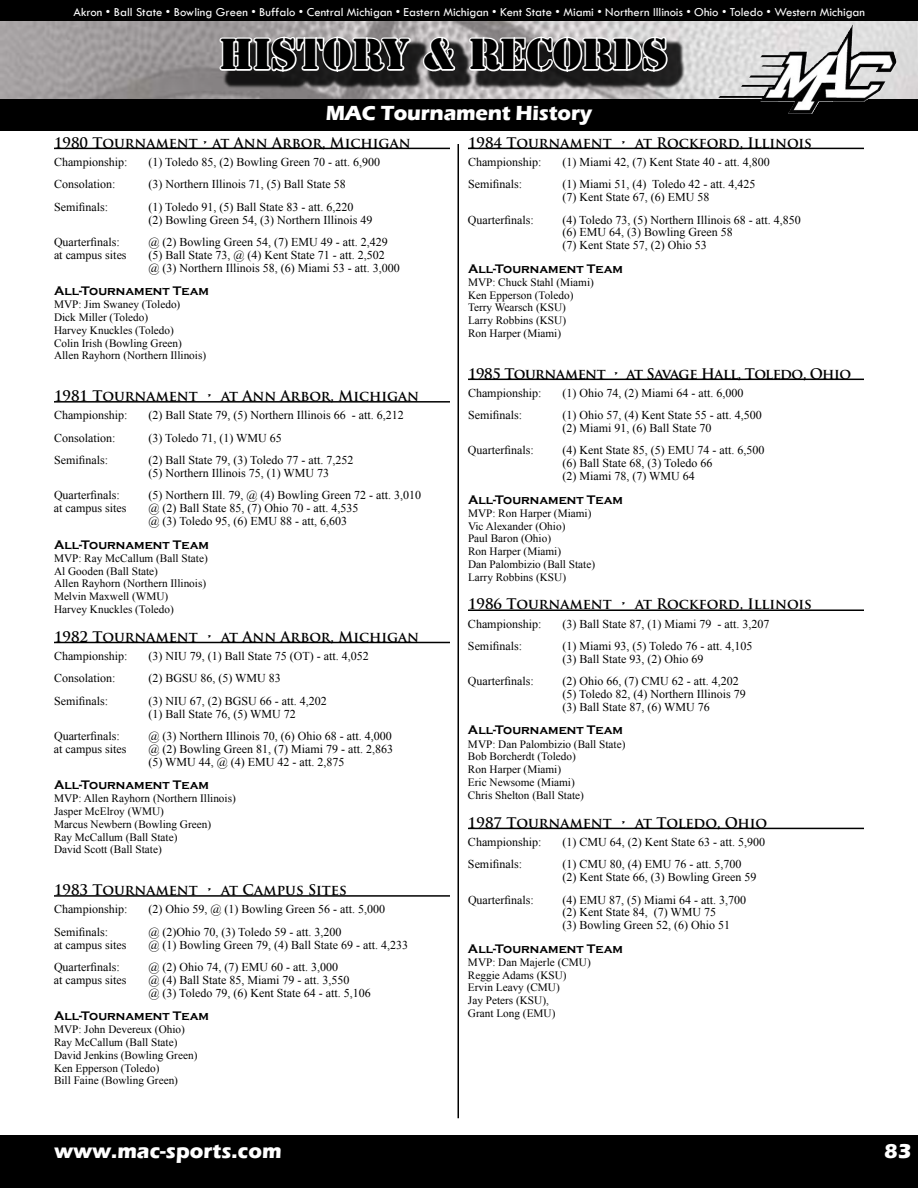
<style>
.page{position:relative;width:918px;height:1188px;background:#fff}
.page>*{position:absolute;margin:0;border:0;box-sizing:border-box;transform-origin:0 0}
.t1{font:40.5px "Stencil Std";color:#000}
.t2{font:700 21px "Eras ITC";letter-spacing:-.01em;color:#fff}
.t3{font:700 14.25px "Trajan Pro";color:#000}
.t4{font:700 14.25px "Trajan Pro";letter-spacing:-.03em;color:#000}
.t5{font:700 12.75px "Copperplate Gothic";color:#000}
.t6{font:12.6px "Tw Cen";color:#fff}
.t7{font:12px/12.8px "Times New Roman";color:#000}
.t8{font:11.25px/12.8px "Times New Roman";color:#000}
</style>
<div class="page">
<img style="left:0;top:21px;width:918px;height:78px">
<div style="left:0;top:99px;width:918px;height:31px;background:#000"></div>
<img style="left:718px;top:25px;width:179px;height:89px">
<div style="left:0;top:0;width:918px;height:21px;background:#000"></div>
<div style="left:0;top:1136px;width:918px;height:52px;background:#000"></div>
<div style="left:222px;top:40px;width:464px;height:49px;background:#000;opacity:.85"></div>
<svg style="left:218px;top:35px;width:195px;height:39px"></svg>
<svg style="left:421px;top:35px;width:36px;height:38px"></svg>
<svg style="left:467px;top:35px;width:202px;height:39px"></svg>
<hr style="left:54px;top:148px;width:396px;height:1px;background:#000">
<hr style="left:54px;top:401px;width:396px;height:2px;background:#000">
<hr style="left:54px;top:642px;width:396px;height:1px;background:#000">
<hr style="left:54px;top:895px;width:396px;height:2px;background:#000">
<hr style="left:468px;top:148px;width:396px;height:1px;background:#000">
<hr style="left:468px;top:379px;width:396px;height:1px;background:#000">
<hr style="left:468px;top:609px;width:396px;height:2px;background:#000">
<hr style="left:468px;top:828px;width:396px;height:1px;background:#000">
<hr style="left:458px;top:144px;width:1px;height:974px;background:#000">
<p class="t6" style="left:74px;top:5px;width:793px">Akron • Ball State • Bowling Green • Buffalo • Central Michigan • Eastern Michigan • Kent State • Miami • Northern Illinois • Ohio • Toledo • Western Michigan</p>
<h1 class="t1" style="left:219px;top:28px;width:450px">HISTORY &amp; RECORDS</h1>
<h2 class="t2" style="left:326px;top:101px;width:268px">MAC Tournament History</h2>
<p class="t3" style="left:54px;top:134px;width:358px">1980 Tournament • at Ann Arbor, Michigan</p>
<p class="t7" style="left:54px;top:155px;width:75px">Championship:</p>
<p class="t7" style="left:148px;top:155px;width:233px">(1) Toledo 85, (2) Bowling Green 70 - att. 6,900</p>
<p class="t7" style="left:54px;top:178px;width:63px">Consolation:</p>
<p class="t7" style="left:148px;top:178px;width:199px">(3) Northern Illinois 71, (5) Ball State 58</p>
<p class="t7" style="left:54px;top:200px;width:56px">Semifinals:</p>
<p class="t7" style="left:148px;top:200px;width:225px">(1) Toledo 91, (5) Ball State 83 - att. 6,220<br>(2) Bowling Green 54, (3) Northern Illinois 49</p>
<p class="t7" style="left:54px;top:235px;width:67px">Quarterfinals:</p>
<p class="t7" style="left:149px;top:235px;width:241px">@ (2) Bowling Green 54, (7) EMU 49 - att. 2,429</p>
<p class="t7" style="left:54px;top:248px;width:74px">at campus sites</p>
<p class="t7" style="left:148px;top:248px;width:253px">(5) Ball State 73, @ (4) Kent State 71 - att. 2,502<br>@ (3) Northern Illinois 58, (6) Miami 53 - att. 3,000</p>
<p class="t5" style="left:54px;top:284px;width:157px">All-Tournament Team</p>
<p class="t8" style="left:54px;top:298px;width:154px">MVP: Jim Swaney (Toledo)<br>Dick Miller (Toledo)<br>Harvey Knuckles (Toledo)<br>Colin Irish (Bowling Green)<br>Allen Rayhorn (Northern Illinois)</p>
<p class="t3" style="left:54px;top:387px;width:367px">1981 Tournament • at Ann Arbor, Michigan</p>
<p class="t7" style="left:54px;top:409px;width:75px">Championship:</p>
<p class="t7" style="left:148px;top:409px;width:257px">(2) Ball State 79, (5) Northern Illinois 66 - att. 6,212</p>
<p class="t7" style="left:54px;top:431px;width:63px">Consolation:</p>
<p class="t7" style="left:148px;top:431px;width:135px">(3) Toledo 71, (1) WMU 65</p>
<p class="t7" style="left:54px;top:454px;width:56px">Semifinals:</p>
<p class="t7" style="left:148px;top:454px;width:206px">(2) Ball State 79, (3) Toledo 77 - att. 7,252 (5) Northern Illinois 75, (1) WMU 73</p>
<p class="t7" style="left:54px;top:489px;width:67px">Quarterfinals:</p>
<p class="t7" style="left:149px;top:489px;width:274px">(5) Northern Ill. 79, @ (4) Bowling Green 72 - att. 3,010</p>
<p class="t7" style="left:54px;top:502px;width:74px">at campus sites</p>
<p class="t7" style="left:148px;top:502px;width:212px">@ (2) Ball State 85, (7) Ohio 70 - att. 4,535 @ (3) Toledo 95, (6) EMU 88 - att, 6,603</p>
<p class="t5" style="left:54px;top:537px;width:157px">All-Tournament Team</p>
<p class="t8" style="left:54px;top:551px;width:155px">MVP: Ray McCallum (Ball State)<br>Al Gooden (Ball State)<br>Allen Rayhorn (Northern Illinois)<br>Melvin Maxwell (WMU)<br>Harvey Knuckles (Toledo)</p>
<p class="t3" style="left:54px;top:628px;width:367px">1982 Tournament • at Ann Arbor, Michigan</p>
<p class="t7" style="left:54px;top:649px;width:75px">Championship:</p>
<p class="t7" style="left:148px;top:649px;width:222px">(3) NIU 79, (1) Ball State 75 (OT) - att. 4,052</p>
<p class="t7" style="left:54px;top:672px;width:63px">Consolation:</p>
<p class="t7" style="left:148px;top:672px;width:134px">(2) BGSU 86, (5) WMU 83</p>
<p class="t7" style="left:54px;top:694px;width:56px">Semifinals:</p>
<p class="t7" style="left:148px;top:694px;width:180px">(3) NIU 67, (2) BGSU 66 - att. 4,202 (1) Ball State 76, (5) WMU 72</p>
<p class="t7" style="left:54px;top:730px;width:67px">Quarterfinals:</p>
<p class="t7" style="left:149px;top:730px;width:245px">@ (3) Northern Illinois 70, (6) Ohio 68 - att. 4,000</p>
<p class="t7" style="left:54px;top:742px;width:74px">at campus sites</p>
<p class="t7" style="left:148px;top:742px;width:246px">@ (2) Bowling Green 81, (7) Miami 79 - att. 2,863 (5) WMU 44, @ (4) EMU 42 - att. 2,875</p>
<p class="t5" style="left:54px;top:778px;width:157px">All-Tournament Team</p>
<p class="t8" style="left:54px;top:792px;width:183px">MVP: Allen Rayhorn (Northern Illinois)<br>Jasper McElroy (WMU)<br>Marcus Newbern (Bowling Green)<br>Ray McCallum (Ball State)<br>David Scott (Ball State)</p>
<p class="t3" style="left:54px;top:881px;width:294px">1983 Tournament • at Campus Sites</p>
<p class="t7" style="left:54px;top:903px;width:75px">Championship:</p>
<p class="t7" style="left:148px;top:903px;width:238px">(2) Ohio 59, @ (1) Bowling Green 56 - att. 5,000</p>
<p class="t7" style="left:54px;top:925px;width:56px">Semifinals:</p>
<p class="t7" style="left:148px;top:925px;width:194px">@ (2)Ohio 70, (3) Toledo 59 - att. 3,200</p>
<p class="t7" style="left:54px;top:938px;width:74px">at campus sites</p>
<p class="t7" style="left:149px;top:938px;width:261px">@ (1) Bowling Green 79, (4) Ball State 69 - att. 4,233</p>
<p class="t7" style="left:54px;top:960px;width:67px">Quarterfinals:</p>
<p class="t7" style="left:149px;top:960px;width:191px">@ (2) Ohio 74, (7) EMU 60 - att. 3,000</p>
<p class="t7" style="left:54px;top:973px;width:74px">at campus sites</p>
<p class="t7" style="left:148px;top:973px;width:224px">@ (4) Ball State 85, Miami 79 - att. 3,550<br>@ (3) Toledo 79, (6) Kent State 64 - att. 5,106</p>
<p class="t5" style="left:54px;top:1009px;width:157px">All-Tournament Team</p>
<p class="t8" style="left:54px;top:1023px;width:145px">MVP: John Devereux (Ohio)<br>Ray McCallum (Ball State)<br>David Jenkins (Bowling Green)<br>Ken Epperson (Toledo)<br>Bill Faine (Bowling Green)</p>
<p class="t3" style="left:468px;top:134px;width:345px">1984 Tournament • at Rockford, Illinois</p>
<p class="t7" style="left:468px;top:155px;width:75px">Championship:</p>
<p class="t7" style="left:562px;top:155px;width:209px">(1) Miami 42, (7) Kent State 40 - att. 4,800</p>
<p class="t7" style="left:468px;top:178px;width:56px">Semifinals:</p>
<p class="t7" style="left:562px;top:178px;width:194px">(1) Miami 51, (4) Toledo 42 - att. 4,425 (7) Kent State 67, (6) EMU 58</p>
<p class="t7" style="left:468px;top:213px;width:67px">Quarterfinals:</p>
<p class="t7" style="left:562px;top:213px;width:240px">(4) Toledo 73, (5) Northern Illinois 68 - att. 4,850 (6) EMU 64, (3) Bowling Green 58<br>(7) Kent State 57, (2) Ohio 53</p>
<p class="t5" style="left:468px;top:261px;width:157px">All-Tournament Team</p>
<p class="t8" style="left:468px;top:276px;width:127px">MVP: Chuck Stahl (Miami)<br>Ken Epperson (Toledo)<br>Terry Wearsch (KSU)<br>Larry Robbins (KSU)<br>Ron Harper (Miami)</p>
<p class="t4" style="left:468px;top:365px;width:385px">1985 Tournament • at Savage Hall, Toledo, Ohio</p>
<p class="t7" style="left:468px;top:386px;width:75px">Championship:</p>
<p class="t7" style="left:562px;top:386px;width:182px">(1) Ohio 74, (2) Miami 64 - att. 6,000</p>
<p class="t7" style="left:468px;top:409px;width:56px">Semifinals:</p>
<p class="t7" style="left:562px;top:409px;width:201px">(1) Ohio 57, (4) Kent State 55 - att. 4,500 (2) Miami 91, (6) Ball State 70</p>
<p class="t7" style="left:468px;top:444px;width:67px">Quarterfinals:</p>
<p class="t7" style="left:562px;top:444px;width:203px">(4) Kent State 85, (5) EMU 74 - att. 6,500 (6) Ball State 68, (3) Toledo 66<br>(2) Miami 78, (7) WMU 64</p>
<p class="t5" style="left:468px;top:492px;width:157px">All-Tournament Team</p>
<p class="t8" style="left:468px;top:506px;width:129px">MVP: Ron Harper (Miami)<br>Vic Alexander (Ohio)<br>Paul Baron (Ohio)<br>Ron Harper (Miami)<br>Dan Palombizio (Ball State)<br>Larry Robbins (KSU)</p>
<p class="t3" style="left:468px;top:595px;width:345px">1986 Tournament • at Rockford, Illinois</p>
<p class="t7" style="left:468px;top:617px;width:75px">Championship:</p>
<p class="t7" style="left:562px;top:617px;width:208px">(3) Ball State 87, (1) Miami 79 - att. 3,207</p>
<p class="t7" style="left:468px;top:640px;width:56px">Semifinals:</p>
<p class="t7" style="left:562px;top:640px;width:191px">(1) Miami 93, (5) Toledo 76 - att. 4,105 (3) Ball State 93, (2) Ohio 69</p>
<p class="t7" style="left:468px;top:675px;width:67px">Quarterfinals:</p>
<p class="t7" style="left:562px;top:675px;width:185px">(2) Ohio 66, (7) CMU 62 - att. 4,202 (5) Toledo 82, (4) Northern Illinois 79 (3) Ball State 87, (6) WMU 76</p>
<p class="t5" style="left:468px;top:723px;width:157px">All-Tournament Team</p>
<p class="t8" style="left:468px;top:737px;width:159px">MVP: Dan Palombizio (Ball State)<br>Bob Borcherdt (Toledo)<br>Ron Harper (Miami)<br>Eric Newsome (Miami)<br>Chris Shelton (Ball State)</p>
<p class="t3" style="left:468px;top:814px;width:301px">1987 Tournament • at Toledo, Ohio</p>
<p class="t7" style="left:468px;top:835px;width:75px">Championship:</p>
<p class="t7" style="left:562px;top:835px;width:204px">(1) CMU 64, (2) Kent State 63 - att. 5,900</p>
<p class="t7" style="left:468px;top:858px;width:56px">Semifinals:</p>
<p class="t7" style="left:562px;top:858px;width:195px">(1) CMU 80, (4) EMU 76 - att. 5,700 (2) Kent State 66, (3) Bowling Green 59</p>
<p class="t7" style="left:468px;top:893px;width:67px">Quarterfinals:</p>
<p class="t7" style="left:563px;top:893px;width:185px">(4) EMU 87, (5) Miami 64 - att. 3,700 (2) Kent State 84, (7) WMU 75<br>(3) Bowling Green 52, (6) Ohio 51</p>
<p class="t5" style="left:468px;top:941px;width:157px">All-Tournament Team</p>
<p class="t8" style="left:468px;top:956px;width:124px">MVP: Dan Majerle (CMU)<br>Reggie Adams (KSU)<br>Ervin Leavy (CMU)<br>Jay Peters (KSU),<br>Grant Long (EMU)</p>
<h2 class="t2" style="left:54px;top:1139px;width:229px">www.mac-sports.com</h2>
<h2 class="t2" style="left:884px;top:1139px;width:29px">83</h2>
</div>
